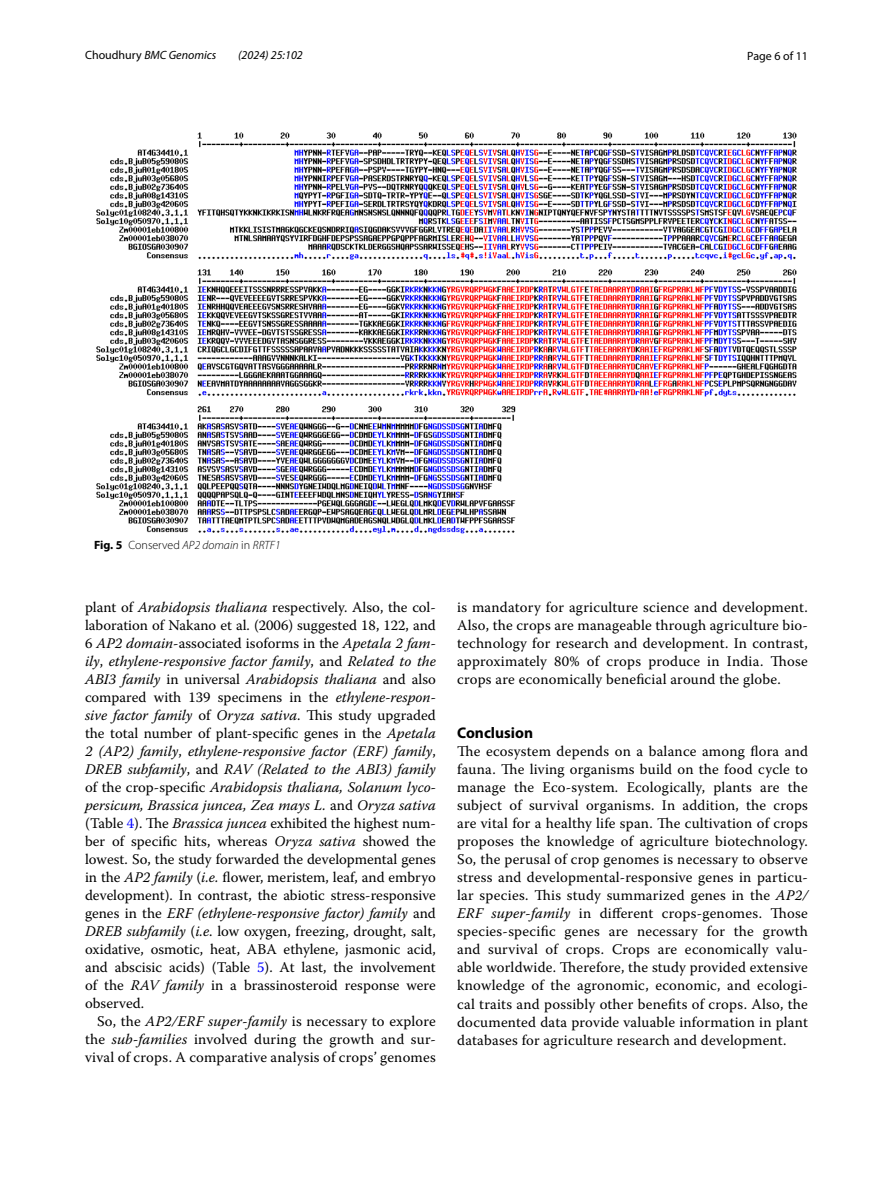
<style>
.page{position:relative;width:893px;height:1187px;background:#fff}
.page>*{position:absolute;margin:0;border:0;box-sizing:border-box;transform-origin:0 0}
.t1{font:700 15.45px "Myriad Pro";color:#000}
.t2{font:14.7px/18px "Warnock Pro";letter-spacing:.015em;color:#000;text-align:justify}
.t3{font:italic 12px "Myriad Pro";color:#000}
.t4{font:italic 300 12px "Myriad Pro";color:#000}
.t5{font:12px "Myriad Pro";color:#000}
.s1{font-style:normal}
.s2{font-weight:700;font-style:normal}
.s3{font-style:italic}
.s4{color:#00f}
</style>
<div class="page">
<img style="left:96px;top:133px;width:701px;height:401px">
<p class="t3" style="left:85px;top:48px;width:133px"><span class="s1">Choudhury</span> BMC Genomics</p>
<p class="t3" style="left:238px;top:48px;width:66px">(2024) 25:102</p>
<p class="t5" style="left:747px;top:48px;width:62px">Page 6 of 11</p>
<p class="t4" style="left:94px;top:538px;width:188px"><span class="s2">Fig. 5</span> <span class="s1">Conserved</span> AP2 domain <span class="s1">in</span> RRTF1</p>
<p class="t2" style="left:85px;top:597px;width:352px">plant of <span class="s3">Arabidopsis thaliana</span> respectively. Also, the col&shy;laboration of Nakano et al. (2006) suggested 18, 122, and 6 <span class="s3">AP2 domain</span>-associated isoforms in the <span class="s3">Apetala 2 fam&shy;ily</span>, <span class="s3">ethylene-responsive factor family</span>, and <span class="s3">Related to the ABI3 family</span> in universal <span class="s3">Arabidopsis thaliana</span> and also compared with 139 specimens in the <span class="s3">ethylene-respon&shy;sive factor family</span> of <span class="s3">Oryza sativa</span>. This study upgraded the total number of plant-specific genes in the <span class="s3">Apetala 2 (AP2) family</span>, <span class="s3">ethylene-responsive factor (ERF) family</span>, <span class="s3">DREB subfamily</span>, and <span class="s3">RAV (Related to the ABI3) family </span>of the crop-specific <span class="s3">Arabidopsis thaliana, Solanum lyco&shy;persicum, Brassica juncea, Zea mays L.</span> and <span class="s3">Oryza sativa </span>(Table <span class="s4">4</span>). The <span class="s3">Brassica juncea</span> exhibited the highest num&shy;ber of specific hits, whereas <span class="s3">Oryza sativa</span> showed the lowest. So, the study forwarded the developmental genes in the <span class="s3">AP2 family</span> (<span class="s3">i.e.</span> flower, meristem, leaf, and embryo development). In contrast, the abiotic stress-responsive genes in the <span class="s3">ERF (ethylene-responsive factor) family</span> and <span class="s3">DREB subfamily</span> (<span class="s3">i.e</span>. low oxygen, freezing, drought, salt, oxidative, osmotic, heat, ABA ethylene, jasmonic acid, and abscisic acids) (Table <span class="s4">5</span>). At last, the involvement of the <span class="s3">RAV family</span> in a brassinosteroid response were observed.</p>
<p class="t2" style="left:85px;top:1011px;width:352px;text-indent:12px">So, the <span class="s3">AP2/ERF super-family</span> is necessary to explore the <span class="s3">sub-families</span> involved during the growth and sur&shy;vival of crops. A comparative analysis of crops’ genomes</p>
<p class="t2" style="left:457px;top:597px;width:352px">is mandatory for agriculture science and development.<br>Also, the crops are manageable through agriculture bio&shy;technology for research and development. In contrast, approximately 80% of crops produce in India. Those crops are economically beneficial around the globe.</p>
<p class="t1" style="left:457px;top:723px;width:77px">Conclusion</p>
<p class="t2" style="left:457px;top:742px;width:352px">The ecosystem depends on a balance among flora and fauna. The living organisms build on the food cycle to manage the Eco-system. Ecologically, plants are the subject of survival organisms. In addition, the crops are vital for a healthy life span. The cultivation of crops proposes the knowledge of agriculture biotechnology.<br>So, the perusal of crop genomes is necessary to observe stress and developmental-responsive genes in particu&shy;lar species. This study summarized genes in the <span class="s3">AP2/ ERF super-family</span> in different crops-genomes. Those species-specific genes are necessary for the growth and survival of crops. Crops are economically valu&shy;able worldwide. Therefore, the study provided extensive knowledge of the agronomic, economic, and ecologi&shy;cal traits and possibly other benefits of crops. Also, the documented data provide valuable information in plant databases for agriculture research and development.</p>
</div>
